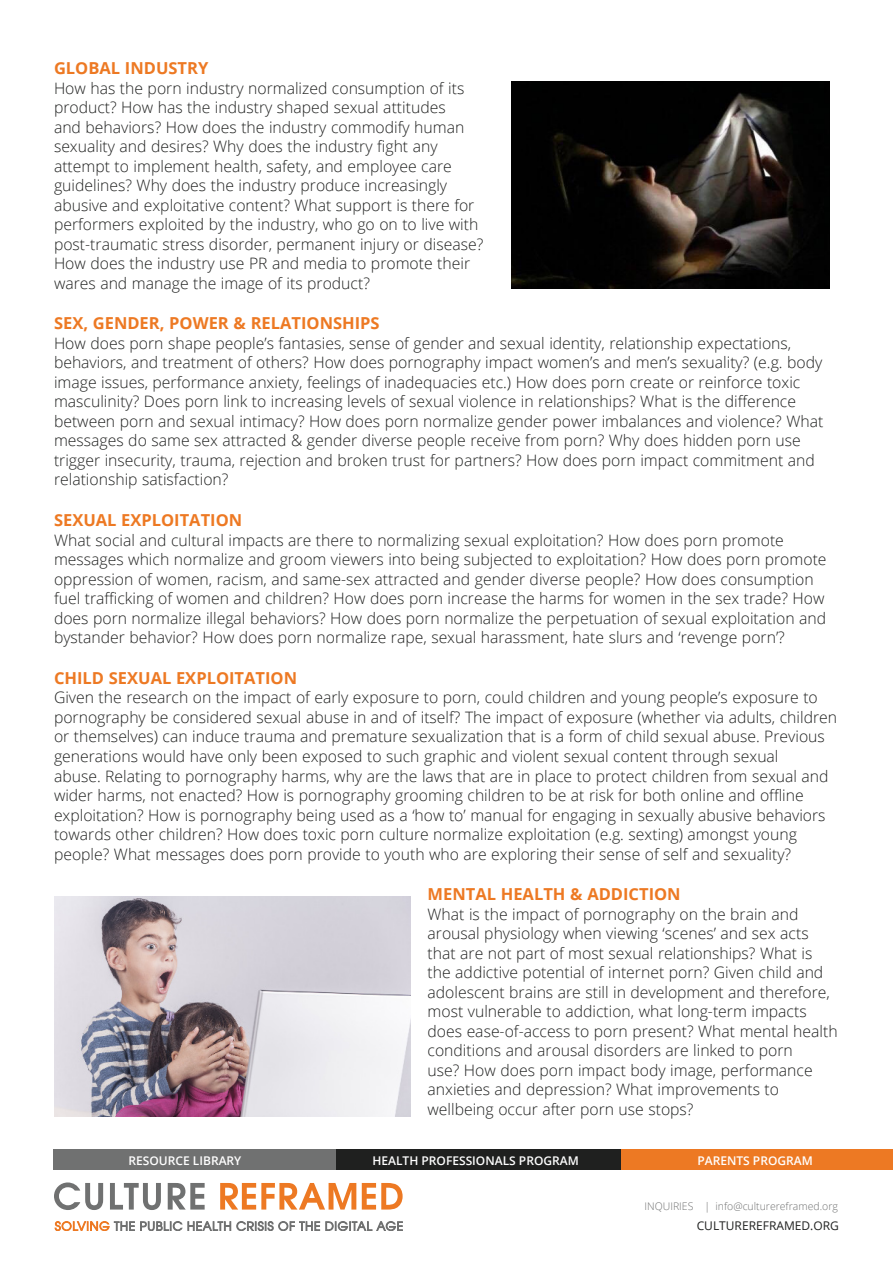
<style>
.page{position:relative;width:893px;height:1263px;background:#fff}
.page>*{position:absolute;margin:0;border:0;box-sizing:border-box;transform-origin:0 0}
.t1{font:700 16.5px "Open Sans";color:#ed7923}
.t2{font:300 15.75px/19.5px "Open Sans";color:#1f201f}
.t3{font:600 12px "Open Sans";color:#fff}
.t4{font:12px "Open Sans";color:#1f201f}
.t5{font:300 10.5px "Open Sans";color:#707171}
</style>
<div class="page">
<svg style="left:55px;top:1221px;width:348px;height:10px"></svg>
<svg style="left:54px;top:1182px;width:49px;height:28px"></svg>
<svg style="left:110px;top:1183px;width:51px;height:27px"></svg>
<svg style="left:168px;top:1183px;width:37px;height:26px"></svg>
<svg style="left:220px;top:1183px;width:136px;height:26px"></svg>
<svg style="left:362px;top:1183px;width:41px;height:26px"></svg>
<img style="left:54px;top:897px;width:357px;height:219px">
<img style="left:511px;top:81px;width:318px;height:207px">
<div style="left:54px;top:1150px;width:284px;height:20px;background:#707171"></div>
<div style="left:618px;top:1150px;width:275px;height:20px;background:#ed7923"></div>
<div style="left:336px;top:1150px;width:285px;height:20px;background:#1f201f"></div>
<p class="t1" style="left:54px;top:56px;width:156px">GLOBAL INDUSTRY</p>
<p class="t2" style="left:54px;top:78px;width:431px">How has the porn industry normalized consumption of its product? How has the industry shaped sexual attitudes<br>and behaviors? How does the industry commodify human sexuality and desires? Why does the industry fight any attempt to implement health, safety, and employee care guidelines? Why does the industry produce increasingly abusive and exploitative content? What support is there for performers exploited by the industry, who go on to live with post-traumatic stress disorder, permanent injury or disease?<br>How does the industry use PR and media to promote their wares and manage the image of its product?</p>
<p class="t1" style="left:54px;top:312px;width:327px">SEX, GENDER, POWER &amp; RELATIONSHIPS</p>
<p class="t2" style="left:54px;top:333px;width:771px">How does porn shape people’s fantasies, sense of gender and sexual identity, relationship expectations, behaviors, and treatment of others? How does pornography impact women’s and men’s sexuality? (e.g. body image issues, performance anxiety, feelings of inadequacies etc.) How does porn create or reinforce toxic masculinity? Does porn link to increasing levels of sexual violence in relationships? What is the difference between porn and sexual intimacy? How does porn normalize gender power imbalances and violence? What messages do same sex attracted &amp; gender diverse people receive from porn? Why does hidden porn use trigger insecurity, trauma, rejection and broken trust for partners? How does porn impact commitment and relationship satisfaction?</p>
<p class="t1" style="left:54px;top:509px;width:190px">SEXUAL EXPLOITATION</p>
<p class="t2" style="left:54px;top:530px;width:774px">What social and cultural impacts are there to normalizing sexual exploitation? How does porn promote messages which normalize and groom viewers into being subjected to exploitation? How does porn promote oppression of women, racism, and same-sex attracted and gender diverse people? How does consumption fuel trafficking of women and children? How does porn increase the harms for women in the sex trade? How does porn normalize illegal behaviors? How does porn normalize the perpetuation of sexual exploitation and bystander behavior? How does porn normalize rape, sexual harassment, hate slurs and ‘revenge porn’?</p>
<p class="t1" style="left:54px;top:666px;width:245px">CHILD SEXUAL EXPLOITATION</p>
<p class="t2" style="left:54px;top:688px;width:785px">Given the research on the impact of early exposure to porn, could children and young people’s exposure to pornography be considered sexual abuse in and of itself? The impact of exposure (whether via adults, children or themselves) can induce trauma and premature sexualization that is a form of child sexual abuse. Previous generations would have only been exposed to such graphic and violent sexual content through sexual<br>abuse. Relating to pornography harms, why are the laws that are in place to protect children from sexual and wider harms, not enacted? How is pornography grooming children to be at risk for both online and offline exploitation? How is pornography being used as a ‘how to’ manual for engaging in sexually abusive behaviors towards other children? How does toxic porn culture normalize exploitation (e.g. sexting) amongst young people? What messages does porn provide to youth who are exploring their sense of self and sexuality?</p>
<p class="t1" style="left:428px;top:883px;width:255px">MENTAL HEALTH &amp; ADDICTION</p>
<p class="t2" style="left:428px;top:904px;width:412px">What is the impact of pornography on the brain and arousal physiology when viewing ‘scenes’ and sex acts that are not part of most sexual relationships? What is the addictive potential of internet porn? Given child and adolescent brains are still in development and therefore, most vulnerable to addiction, what long-term impacts does ease-of-access to porn present? What mental health conditions and arousal disorders are linked to porn<br>use? How does porn impact body image, performance anxieties and depression? What improvements to wellbeing occur after porn use stops?</p>
<p class="t3" style="left:128px;top:1152px;width:114px">RESOURCE LIBRARY</p>
<p class="t3" style="left:372px;top:1152px;width:208px">HEALTH PROFESSIONALS PROGRAM</p>
<p class="t3" style="left:697px;top:1152px;width:117px">PARENTS PROGRAM</p>
<p class="t5" style="left:645px;top:1198px;width:195px">INQUIRIES | info@culturereframed.org</p>
<p class="t4" style="left:697px;top:1217px;width:144px">CULTUREREFRAMED.ORG</p>
</div>
